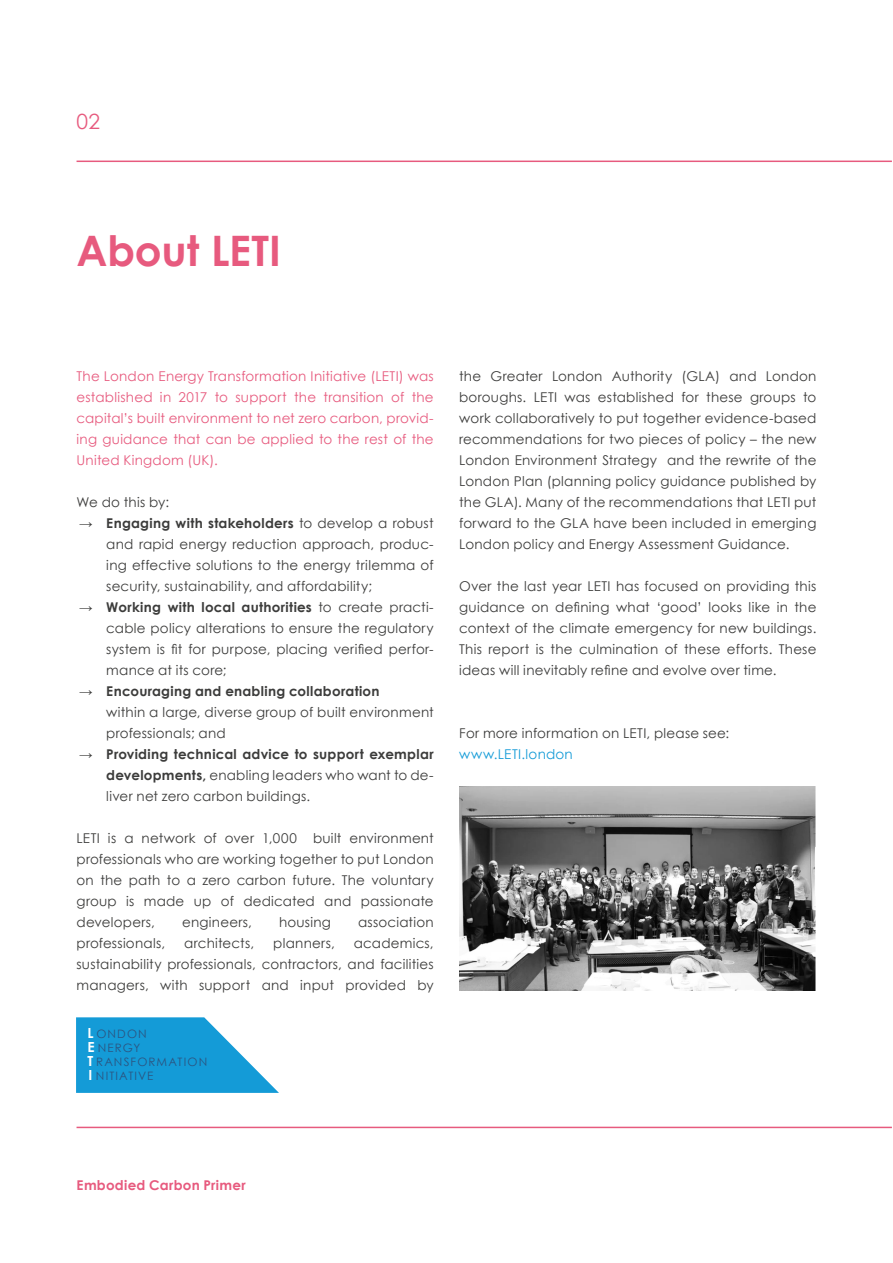
<style>
.page{position:relative;width:893px;height:1263px;background:#fff}
.page>*{position:absolute;margin:0;border:0;box-sizing:border-box;transform-origin:0 0}
.t1{font:700 42px "Century Gothic";letter-spacing:-.005em;color:#e75a7e}
.t2{font:21px "Century Gothic";color:#e75a7e}
.t3{font:13.5px/21px "Century Gothic";letter-spacing:.015em;color:#3c3c3b;text-align:justify}
.t4{font:13.5px/21px "Century Gothic";letter-spacing:.015em;color:#e75a7e;text-align:justify}
.t5{font:700 13.5px/21px "Century Gothic";letter-spacing:.02em;color:#3c3c3b;text-align:justify}
.t6{font:700 13.5px "Century Gothic";letter-spacing:.02em;color:#e75a7e}
.t7{font:13.5px "Century Gothic";letter-spacing:.02em;color:#149bd7}
.t8{font:11.55px/13.6px "Century Gothic";letter-spacing:.095em;color:#2c5480}
.s1{font-weight:700}
.s2{font-weight:400}
.s3{font-weight:700;font-size:13.95px;color:#fff}
</style>
<div class="page">
<img style="left:459px;top:787px;width:357px;height:204px">
<svg style="left:76px;top:1017px;width:203px;height:76px"></svg>
<hr style="left:77px;top:161px;width:815px;height:1px;background:#e75a7e">
<hr style="left:77px;top:1127px;width:815px;height:1px;background:#e75a7e">
<h2 class="t2" style="left:77px;top:107px;width:25px">02</h2>
<h1 class="t1" style="left:77px;top:218px;width:206px">About LETI</h1>
<p class="t4" style="left:77px;top:365px;width:359px">The London Energy Transformation Initiative (LETI) was established in 2017 to support the transition of the capital’s built environment to net zero carbon, provid&shy;ing guidance that can be applied to the rest of the United Kingdom (UK).</p>
<p class="t3" style="left:77px;top:491px;width:94px">We do this by:</p>
<p class="t3" style="left:106px;top:512px;width:329px;text-indent:-27px"><span class="s1">→ Engaging with stakeholders</span> to develop a robust and rapid energy reduction approach, produc&shy;ing effective solutions to the energy trilemma of security, sustainability, and affordability;</p>
<p class="t3" style="left:106px;top:597px;width:329px;text-indent:-27px"><span class="s1">→ Working with local authorities</span> to create practi&shy;cable policy alterations to ensure the regulatory system is fit for purpose, placing verified perfor&shy;mance at its core;</p>
<p class="t5" style="left:79px;top:680px;width:302px">→ Encouraging and enabling collaboration</p>
<p class="t3" style="left:106px;top:702px;width:329px">within a large, diverse group of built environment professionals; and</p>
<p class="t5" style="left:106px;top:743px;width:329px;text-indent:-27px">→ Providing technical advice to support exemplar developments, <span class="s2">enabling leaders who want to de&shy;liver net zero carbon buildings.</span></p>
<p class="t3" style="left:77px;top:828px;width:359px">LETI is a network of over 1,000 built environment professionals who are working together to put London on the path to a zero carbon future. The voluntary group is made up of dedicated and passionate developers,</p>
<p class="t3" style="left:182px;top:912px;width:71px">engineers,</p>
<p class="t3" style="left:279px;top:912px;width:53px">housing</p>
<p class="t3" style="left:358px;top:912px;width:77px">association</p>
<p class="t3" style="left:77px;top:933px;width:359px;text-indent:277px">academics, sustainability professionals, contractors, and facilities managers, with support and input provided by</p>
<p class="t3" style="left:77px;top:933px;width:90px">professionals,</p>
<p class="t3" style="left:184px;top:933px;width:71px">architects,</p>
<p class="t3" style="left:273px;top:933px;width:63px">planners,</p>
<p class="t8" style="left:88px;top:1027px;width:121px"><span class="s3">L</span> ONDON<br><span class="s3">E</span> NERGY<br><span class="s3">T</span> RANSFORMATION<br><span class="s3">I</span> NITIATIVE</p>
<p class="t3" style="left:459px;top:366px;width:359px">the Greater London Authority (GLA) and London boroughs. LETI was established for these groups to work collaboratively to put together evidence-based recommendations for two pieces of policy – the new London Environment Strategy and the rewrite of the London Plan (planning policy guidance published by the GLA). Many of the recommendations that LETI put forward to the GLA have been included in emerging London policy and Energy Assessment Guidance.</p>
<p class="t3" style="left:459px;top:576px;width:359px">Over the last year LETI has focused on providing this guidance on defining what ‘good’ looks like in the context of the climate emergency for new buildings.<br>This report is the culmination of these efforts. These ideas will inevitably refine and evolve over time.</p>
<p class="t3" style="left:459px;top:723px;width:272px">For more information on LETI, please see:</p>
<p class="t7" style="left:459px;top:745px;width:115px">www.LETI.london</p>
<p class="t6" style="left:77px;top:1174px;width:171px">Embodied Carbon Primer</p>
</div>
